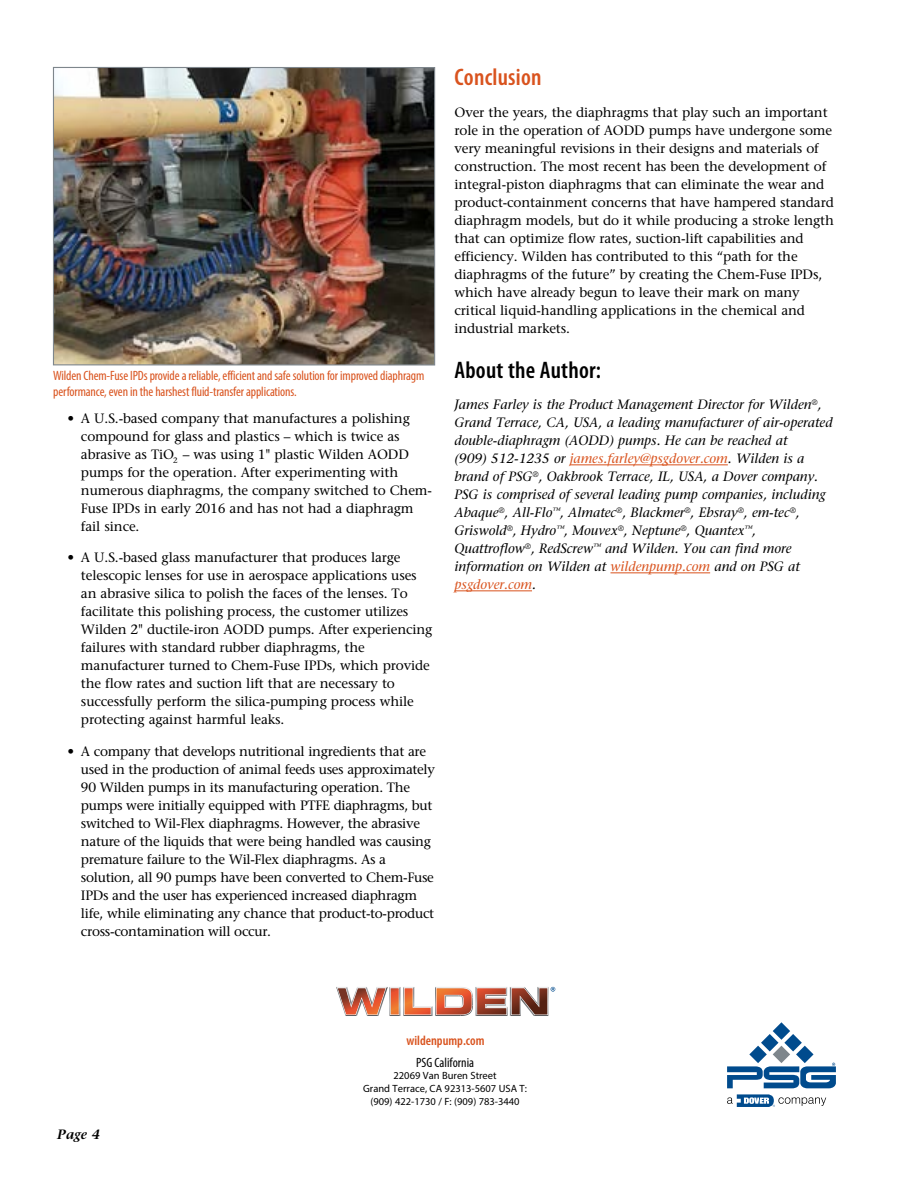
<style>
.page{position:relative;width:918px;height:1188px;background:#fff}
.page>*{position:absolute;margin:0;border:0;box-sizing:border-box;transform-origin:0 0}
.t1{font:600 condensed 24px "Myriad Pro";letter-spacing:.01em;color:#000}
.t2{font:600 condensed 24px "Myriad Pro";letter-spacing:.01em;color:#d9531e}
.t3{font:13.5px/18px "Stone Serif";letter-spacing:-.01em;color:#000}
.t4{font:italic 13.5px/18px "Stone Serif";color:#000}
.t5{font:condensed 13.5px/16.2px "Myriad Pro";letter-spacing:-.01em;color:#d9531e}
.t6{font:600 condensed 13.5px "Myriad Pro";color:#d9531e}
.t7{font:condensed 13.5px "Myriad Pro";color:#000}
.t8{font:italic 600 13.5px "Stone Serif";color:#000}
.t9{font:10.5px/12.6px "Myriad Pro";color:#000;text-align:center}
.s1{color:#d9531e}
</style>
<div class="page">
<svg style="left:727px;top:1022px;width:109px;height:66px"></svg>
<svg style="left:727px;top:1094px;width:99px;height:13px"></svg>
<svg style="left:336px;top:987px;width:219px;height:29px"></svg>
<hr style="left:570px;top:465px;width:158px;height:1px;background:#d9531e">
<hr style="left:611px;top:573px;width:99px;height:1px;background:#d9531e">
<hr style="left:454px;top:591px;width:78px;height:1px;background:#d9531e">
<img style="left:55px;top:69px;width:378px;height:295px">
<div style="left:53px;top:67px;width:382px;height:299px;border:1px solid #7e868c"></div>
<p class="t5" style="left:53px;top:367px;width:373px">Wilden Chem-Fuse IPDs provide a reliable, efficient and safe solution for improved diaphragm performance, even in the harshest fluid-transfer applications.</p>
<p class="t3" style="left:81px;top:409px;width:353px;text-indent:-14px">• A U.S.-based company that manufactures a polishing compound for glass and plastics – which is twice as abrasive as TiO<sub>2</sub> – was using 1" plastic Wilden AODD pumps for the operation. After experimenting with numerous diaphragms, the company switched to Chem-Fuse IPDs in early 2016 and has not had a diaphragm fail since.</p>
<p class="t3" style="left:81px;top:548px;width:353px;text-indent:-14px">• A U.S.-based glass manufacturer that produces large telescopic lenses for use in aerospace applications uses an abrasive silica to polish the faces of the lenses. To facilitate this polishing process, the customer utilizes Wilden 2" ductile-iron AODD pumps. After experiencing failures with standard rubber diaphragms, the manufacturer turned to Chem-Fuse IPDs, which provide the flow rates and suction lift that are necessary to successfully perform the silica-pumping process while protecting against harmful leaks.</p>
<p class="t3" style="left:81px;top:742px;width:356px;text-indent:-14px">• A company that develops nutritional ingredients that are used in the production of animal feeds uses approximately 90 Wilden pumps in its manufacturing operation. The pumps were initially equipped with PTFE diaphragms, but switched to Wil-Flex diaphragms. However, the abrasive nature of the liquids that were being handled was causing premature failure to the Wil-Flex diaphragms. As a solution, all 90 pumps have been converted to Chem-Fuse IPDs and the user has experienced increased diaphragm life, while eliminating any chance that product-to-product cross-contamination will occur.</p>
<h1 class="t2" style="left:454px;top:64px;width:89px">Conclusion</h1>
<p class="t3" style="left:454px;top:103px;width:381px">Over the years, the diaphragms that play such an important role in the operation of AODD pumps have undergone some very meaningful revisions in their designs and materials of construction. The most recent has been the development of integral-piston diaphragms that can eliminate the wear and product-containment concerns that have hampered standard diaphragm models, but do it while producing a stroke length that can optimize flow rates, suction-lift capabilities and efficiency. Wilden has contributed to this “path for the diaphragms of the future” by creating the Chem-Fuse IPDs, which have already begun to leave their mark on many critical liquid-handling applications in the chemical and industrial markets.</p>
<h1 class="t1" style="left:454px;top:357px;width:148px">About the Author:</h1>
<p class="t4" style="left:454px;top:396px;width:380px">James Farley is the Product Management Director for Wilden<sup>®</sup>, Grand Terrace, CA, USA, a leading manufacturer of air-operated double-diaphragm (AODD) pumps. He can be reached at<br>(909) 512-1235 or <span class="s1">james.farley@psgdover.com</span>. Wilden is a brand of PSG<sup>®</sup>, Oakbrook Terrace, IL, USA, a Dover company.<br>PSG is comprised of several leading pump companies, including Abaque<sup>®</sup>, All-Flo<sup>™</sup>, Almatec<sup>®</sup>, Blackmer<sup>®</sup>, Ebsray<sup>®</sup>, em-tec<sup>®</sup>, Griswold<sup>®</sup>, Hydro<sup>™</sup>, Mouvex<sup>®</sup>, Neptune<sup>®</sup>, Quantex<sup>™</sup>, Quattroflow<sup>®</sup>, RedScrew<sup>™</sup> and Wilden. You can find more information on Wilden at <span class="s1">wildenpump.com</span> and on PSG at <span class="s1">psgdover.com</span>.</p>
<p class="t6" style="left:406px;top:1034px;width:80px">wildenpump.com</p>
<p class="t8" style="left:57px;top:1126px;width:44px">Page 4</p>
<p class="t7" style="left:416px;top:1054px;width:59px">PSG California</p>
<p class="t9" style="left:363px;top:1069px;width:165px">22069 Van Buren Street<br>Grand Terrace, CA 92313-5607 USA T: (909) 422-1730 / F: (909) 783-3440</p>
</div>
